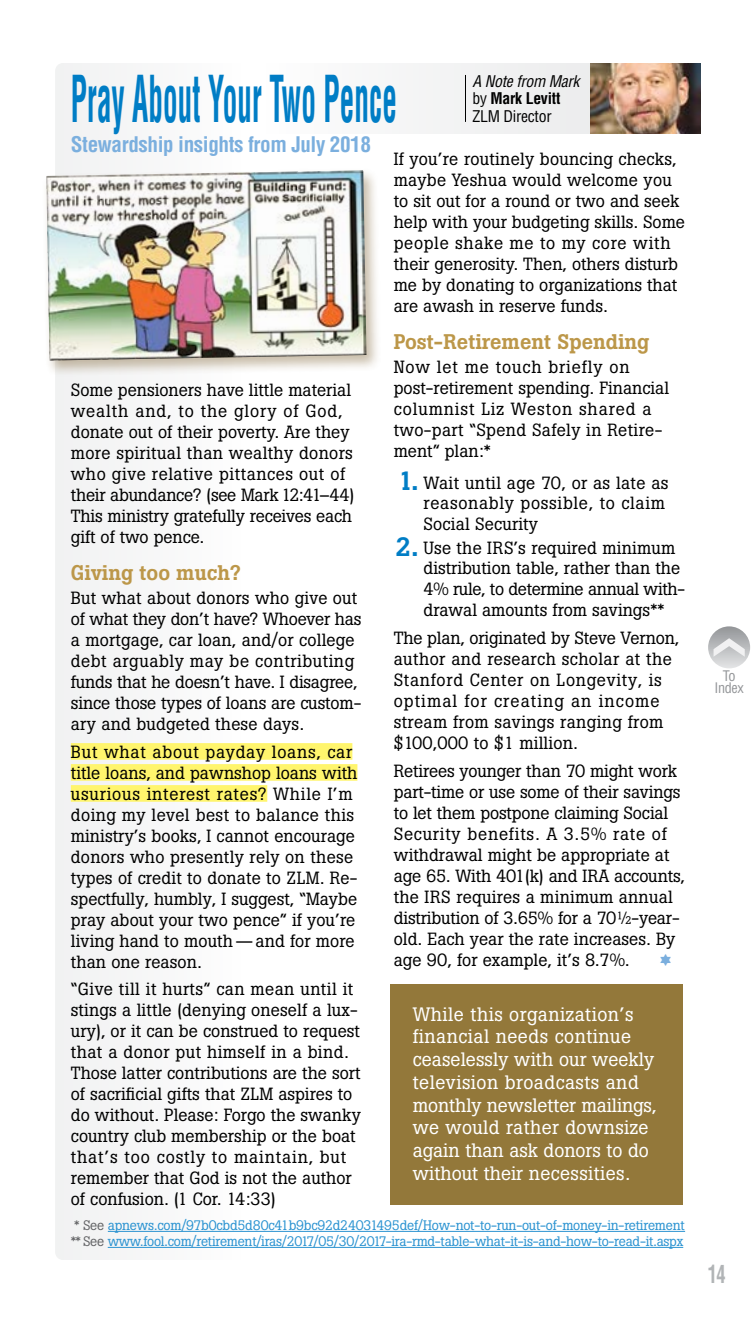
<style>
.page{position:relative;width:756px;height:1323px;background:#fff}
.page>*{position:absolute;margin:0;border:0;box-sizing:border-box;transform-origin:0 0}
.t1{font:700 condensed 63px "Helvetica";letter-spacing:.005em;color:#007dc5;scale:.46 1}
.t2{font:700 condensed 24.5px "Helvetica";color:#b1b4b6;scale:.75 1}
.t3{font:500 21px "Boton";color:#bc9749}
.t4{font:700 condensed 21px "Helvetica";letter-spacing:-.02em;color:#7bafde}
.t5{font:19.25px/22.8px "Boton";letter-spacing:.02em;color:#fff}
.t6{font:17.5px/21px "Boton";letter-spacing:.005em;color:#000}
.t7{font:17.5px/21px "Boton";letter-spacing:.025em;color:#000}
.t8{font:17.5px "Quirks ICG";color:#7bafde}
.t9{font:italic condensed 15.75px/17.5px "Helvetica";letter-spacing:-.015em;color:#000}
.t10{font:condensed 15.75px "Helvetica";letter-spacing:-.015em;color:#000}
.t11{font:condensed 14.17px/12.2px "Helvetica";letter-spacing:-.025em;color:#939598;text-align:center}
.t12{font:13.65px/15.9px "Boton";letter-spacing:-.015em;color:#2b93d1}
.s1{font-style:normal}
.s2{font-weight:700;font-style:normal}
.s3{font-weight:500;font-size:26.25px;color:#007dc5}
.s4{color:#636466}
</style>
<div class="page">
<svg style="left:55px;top:63px;width:189px;height:1197px"></svg>
<div style="left:260px;top:63px;width:441px;height:71px;background:#f4f4f5"></div>
<img style="left:591px;top:63px;width:110px;height:71px">
<hr style="left:465px;top:75px;width:1px;height:47px;background:#000">
<div style="left:71px;top:743px;width:281px;height:17px;background:#fff56d"></div>
<div style="left:71px;top:764px;width:286px;height:17px;background:#fff56d"></div>
<div style="left:71px;top:785px;width:196px;height:17px;background:#fff56d"></div>
<div style="left:390px;top:984px;width:293px;height:221px;background:#93783a"></div>
<div style="left:41px;top:167px;width:340px;height:210px;background:#785b2a;opacity:.4"></div>
<img style="left:46px;top:170px;width:321px;height:191px">
<hr style="left:108px;top:1231px;width:577px;height:1px;background:#2b93d1">
<hr style="left:108px;top:1247px;width:575px;height:1px;background:#2b93d1">
<div style="left:708px;top:626px;width:42px;height:42px;background:linear-gradient(to bottom,#96989b,#e0e1e2);border-radius:21px"></div>
<svg style="left:714px;top:638px;width:31px;height:19px"></svg>
<h1 class="t1" style="left:71px;top:60px;width:710px">Pray About Your Two Pence</h1>
<p class="t9" style="left:472px;top:72px;width:109px">A Note from Mark <span class="s1">by</span> <span class="s2">Mark Levitt</span></p>
<p class="t10" style="left:472px;top:106px;width:81px">ZLM Director</p>
<p class="t4" style="left:71px;top:131px;width:302px">Stewardship insights from July 2018</p>
<p class="t6" style="left:394px;top:149px;width:293px">If you’re routinely bouncing checks, maybe Yeshua would welcome you to sit out for a round or two and seek help with your budgeting skills. Some people shake me to my core with their generosity. Then, others disturb me by donating to organizations that are awash in reserve funds.</p>
<p class="t3" style="left:394px;top:329px;width:257px">Post-Retirement Spending</p>
<p class="t6" style="left:394px;top:357px;width:277px">Now let me touch briefly on post--retirement spending. Financial columnist Liz Weston shared a two-part “Spend Safely in Retire&shy;ment” plan:*</p>
<p class="t6" style="left:423px;top:472px;width:247px;text-indent:-26px"><span class="s3">1.</span> Wait until age 70, or as late as reasonably possible, to claim<br>Social Security</p>
<p class="t6" style="left:423px;top:538px;width:263px;line-height:20.5px;text-indent:-28px"><span class="s3">2.</span> Use the IRS’s required minimum distribution table, rather than the 4% rule, to determine annual with&shy;drawal amounts from savings**</p>
<p class="t7" style="left:394px;top:628px;width:287px">The plan, originated by Steve Vernon, author and research scholar at the<br>Stanford Center on Longevity, is optimal for creating an income stream from savings ranging from $100,000 to $1 million.</p>
<p class="t6" style="left:394px;top:760px;width:293px">Retirees younger than 70 might work part-time or use some of their savings to let them postpone claiming Social Security benefits. A 3.5% rate of withdrawal might be appropriate at age 65. With 401(k) and IRA accounts, the IRS requires a minimum annual distribution of 3.65% for a 70½-year&shy;old. Each year the rate increases. By age 90, for example, it’s 8.7%.</p>
<p class="t6" style="left:71px;top:380px;width:285px">Some pensioners have little material wealth and, to the glory of God, donate out of their poverty. Are they more spiritual than wealthy donors who give relative pittances out of their abundance? (see Mark 12:41–44)<br>This ministry gratefully receives each gift of two pence.</p>
<p class="t3" style="left:71px;top:560px;width:171px">Giving too much?</p>
<p class="t6" style="left:71px;top:588px;width:292px">But what about donors who give out of what they don’t have? Whoever has a mortgage, car loan, and/or college debt arguably may be contributing funds that he doesn’t have. I disagree, since those types of loans are custom&shy;ary and budgeted these days.</p>
<p class="t6" style="left:71px;top:741px;width:288px">But what about payday loans, car title loans, and pawnshop loans with usurious interest rates? While I’m doing my level best to balance this ministry’s books, I cannot encourage donors who presently rely on these types of credit to donate to ZLM. Re&shy;spectfully, humbly, I suggest, “Maybe pray about your two pence” if you’re living hand to mouth—and for more than one reason.</p>
<p class="t6" style="left:71px;top:978px;width:291px">“Give till it hurts” can mean until it stings a little (denying oneself a lux&shy;ury), or it can be construed to request that a donor put himself in a bind.<br>Those latter contributions are the sort of sacrificial gifts that ZLM aspires to do without. Please: Forgo the swanky country club membership or the boat that’s too costly to maintain, but remember that God is not the author of confusion. (1 Cor. 14:33)</p>
<p class="t8" style="left:658px;top:952px;width:17px">1</p>
<p class="t5" style="left:413px;top:1002px;width:245px">While this organization’s financial needs continue ceaselessly with our weekly television broadcasts and monthly newsletter mailings, we would rather downsize again than ask donors to do without their necessities.</p>
<p class="t12" style="left:71px;top:1217px;width:615px"><span class="s4">* See</span> apnews.com/97b0cbd5d80c41b9bc92d24031495def/How-not-to-run-out-of-money-in-retirement <span class="s4">** See</span> www.fool.com/retirement/iras/2017/05/30/2017-ira-rmd-table-what-it-is-and-how-to-read-it.aspx</p>
<p class="t11" style="left:714px;top:670px;width:31px">To<br>Index</p>
<h2 class="t2" style="left:708px;top:1258px;width:25px">14</h2>
</div>
